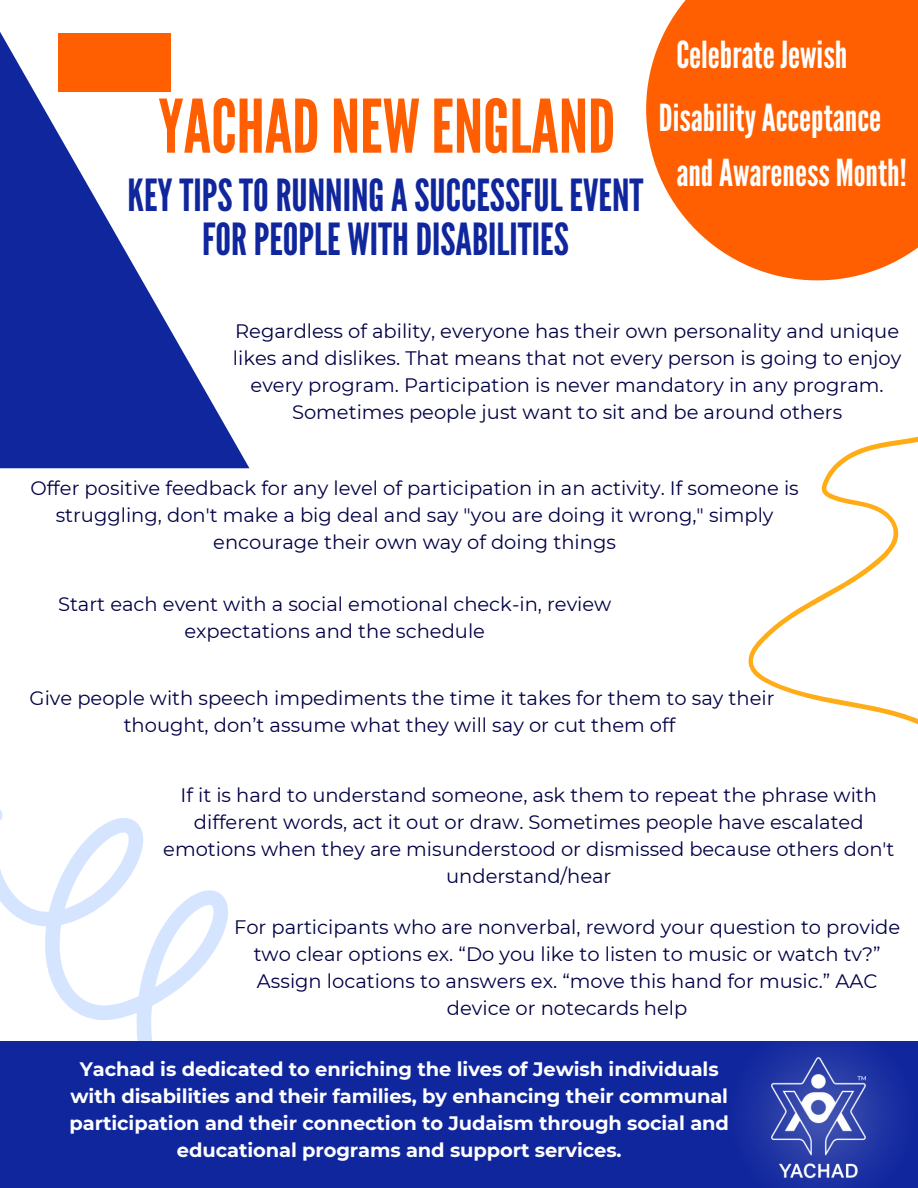
<style>
.page{position:relative;width:918px;height:1188px;background:#fff}
.page>*{position:absolute;margin:0;border:0;box-sizing:border-box;transform-origin:0 0}
.t1{font:73.65px "League Gothic";color:#ff5f00}
.t2{font:44.25px/43.8px "League Gothic";color:#10269d;text-align:center}
.t3{font:37.2px "League Gothic";color:#fff}
.t4{font:19.5px/27px "Montserrat";color:#020045;text-align:center}
.t5{font:700 19.5px/27px "Montserrat";letter-spacing:-.005em;color:#fff;text-align:center}
</style>
<div class="page">
<svg style="left:0;top:810px;width:316px;height:232px"></svg>
<div style="left:0;top:1042px;width:918px;height:146px;background:#10269d"></div>
<svg style="left:727px;top:1041px;width:190px;height:1px"></svg>
<img style="left:752px;top:1045px;width:141px;height:141px">
<svg style="left:0;top:32px;width:249px;height:436px;fill:#10269d"></svg>
<div style="left:646px;top:0;width:272px;height:280px;background:#ff5f00"></div>
<svg style="left:748px;top:436px;width:170px;height:288px"></svg>
<h3 class="t1" style="left:158px;top:84px;width:459px">YACHADNEW ENGLAND</h3>
<h1 class="t2" style="left:128px;top:174px;width:518px">KEYTIPSTORUNNINGASUCCESSFUL EVENT<br>FORPEOPLE WITHDISABILITIES</h1>
<p class="t3" style="left:676px;top:33px;width:172px">CelebrateJewish</p>
<p class="t3" style="left:659px;top:96px;width:224px">DisabilityAcceptance</p>
<p class="t3" style="left:676px;top:151px;width:232px">andAwareness Month!</p>
<p class="t4" style="left:233px;top:317px;width:670px">Regardless of ability, everyone has their own personality and unique likes and dislikes. That means that not every person is going to enjoy every program. Participation is never mandatory in any program.<br>Sometimes people just want to sit and be around others</p>
<h2 class="t4" style="left:30px;top:475px;width:770px">Offer positive feedback for any level of participation in an activity. If someone is struggling, don't make a big deal and say "you are doing it wrong," simply encourage their own way of doing things</h2>
<p class="t4" style="left:58px;top:591px;width:555px">Start each event with a social emotional check-in, review expectations and the schedule</p>
<p class="t4" style="left:30px;top:685px;width:746px">Give people with speech impediments the time it takes for them to say their thought, don’t assume what they will say or cut them off</p>
<h3 class="t4" style="left:163px;top:781px;width:733px">If it is hard to understand someone, ask them to repeat the phrase with different words, act it out or draw. Sometimes people have escalated emotions when they are misunderstood or dismissed because others don't understand/hear</h3>
<p class="t4" style="left:234px;top:913px;width:668px">For participants who are nonverbal, reword your question to provide two clear options ex. “Do you like to listen to music or watch tv?” Assign locations to answers ex. “move this hand for music.” AAC device or notecards help</p>
<h3 class="t5" style="left:70px;top:1055px;width:661px">Yachad is dedicated to enriching the lives of Jewish individuals with disabilities and their families, by enhancing their communal participation and their connection to Judaism through social and educational programs and support services.</h3>
</div>
